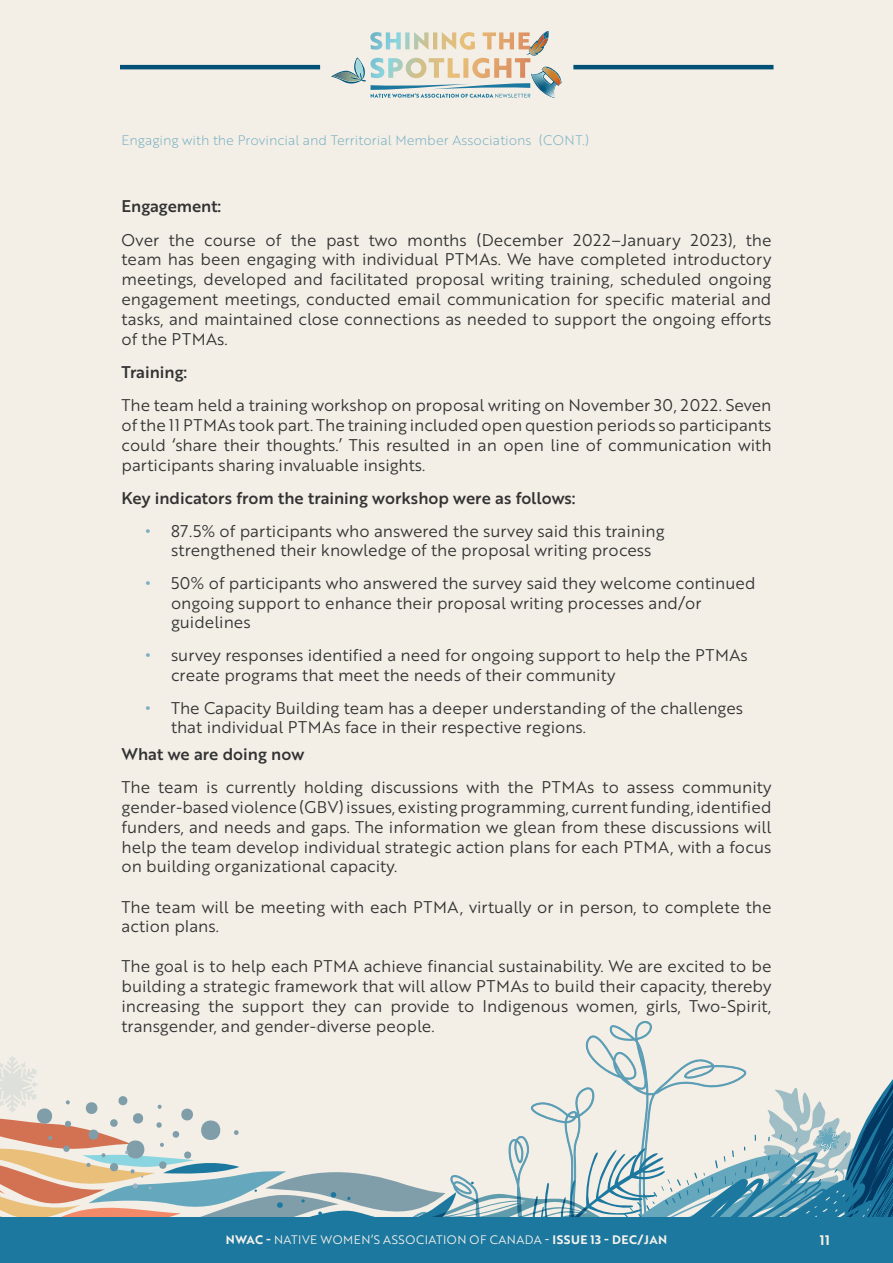
<style>
.page{position:relative;width:893px;height:1263px;background:#f3efe7}
.page>*{position:absolute;margin:0;border:0;box-sizing:border-box;transform-origin:0 0}
.t1{font:16.5px/19.8px "Brother 1816 Book";color:#333}
.t2{font:16.5px "Brother 1816 Medium";color:#333}
.t3{font:13.5px "Brother 1816 Light";color:#7bb1c3}
.t4{font:13.5px "Brother 1816 Bold";color:#efede1}
.t5{font:12px "Brother 1816 Book";letter-spacing:.04em;color:#f5f2ec}
.s1{font-family:"Brother 1816 Bold";color:#7bacc0}
.s2{font-family:"Brother 1816 Bold"}
.s3{font-family:"Brother 1816 Regular"}
</style>
<div class="page">
<hr style="left:120px;top:65px;width:200px;height:4px;background:#005077">
<hr style="left:573px;top:65px;width:200px;height:4px;background:#005077">
<svg style="left:331px;top:32px;width:230px;height:66px"></svg>
<svg style="left:474px;top:1136px;width:54px;height:81px"></svg>
<svg style="left:528px;top:1023px;width:365px;height:194px"></svg>
<svg style="left:0;top:1056px;width:474px;height:161px"></svg>
<div style="left:0;top:1217px;width:893px;height:46px;background:#1c789f"></div>
<p class="t3" style="left:122px;top:130px;width:469px">Engaging with the Provincial and Territorial Member Associations (CONT.)</p>
<p class="t2" style="left:122px;top:194px;width:101px">Engagement:</p>
<p class="t1" style="left:122px;top:229px;width:651px;text-align:justify">Over the course of the past two months (December 2022–January 2023), the team has been engaging with individual PTMAs. We have completed introductory meetings, developed and facilitated proposal writing training, scheduled ongoing engagement meetings, conducted email communication for specific material and tasks, and maintained close connections as needed to support the ongoing efforts of the PTMAs.</p>
<p class="t2" style="left:122px;top:359px;width:67px">Training:</p>
<p class="t1" style="left:122px;top:395px;width:651px;text-align:justify">The team held a training workshop on proposal writing on November 30, 2022. Seven of the 11 PTMAs took part. The training included open question periods so participants could ‘share their thoughts.’ This resulted in an open line of communication with participants sharing invaluable insights.</p>
<p class="t2" style="left:122px;top:485px;width:456px">Key indicators from the training workshop were as follows:</p>
<p class="t1" style="left:171px;top:520px;width:495px;text-indent:-25px"><span class="s1">•</span> 87.5% of participants who answered the survey said this training strengthened their knowledge of the proposal writing process</p>
<p class="t1" style="left:171px;top:573px;width:586px;text-indent:-25px"><span class="s1">•</span> 50% of participants who answered the survey said they welcome continued ongoing support to enhance their proposal writing processes and/or guidelines</p>
<p class="t1" style="left:171px;top:645px;width:578px;text-indent:-25px"><span class="s1">•</span> survey responses identified a need for ongoing support to help the PTMAs create programs that meet the needs of their community</p>
<p class="t1" style="left:171px;top:697px;width:574px;text-indent:-25px"><span class="s1">•</span> The Capacity Building team has a deeper understanding of the challenges that individual PTMAs face in their respective regions.</p>
<p class="t2" style="left:122px;top:742px;width:184px">What we are doing now</p>
<p class="t1" style="left:122px;top:777px;width:651px;text-align:justify">The team is currently holding discussions with the PTMAs to assess community gender-based violence (GBV) issues, existing programming, current funding, identified funders, and needs and gaps. The information we glean from these discussions will help the team develop individual strategic action plans for each PTMA, with a focus on building organizational capacity.</p>
<p class="t1" style="left:122px;top:896px;width:651px">The team will be meeting with each PTMA, virtually or in person, to complete the action plans.</p>
<p class="t1" style="left:122px;top:956px;width:651px;text-align:justify">The goal is to help each PTMA achieve financial sustainability. We are excited to be building a strategic framework that will allow PTMAs to build their capacity, thereby increasing the support they can provide to Indigenous women, girls, Two-Spirit, transgender, and gender-diverse people.</p>
<p class="t5" style="left:226px;top:1230px;width:443px"><span class="s2">NWAC -</span> NATIVE WOMEN’S ASSOCIATION OF CANADA <span class="s3">-</span> <span class="s2">ISSUE 13 - DEC/JAN</span></p>
<p class="t4" style="left:820px;top:1230px;width:12px">11</p>
</div>
